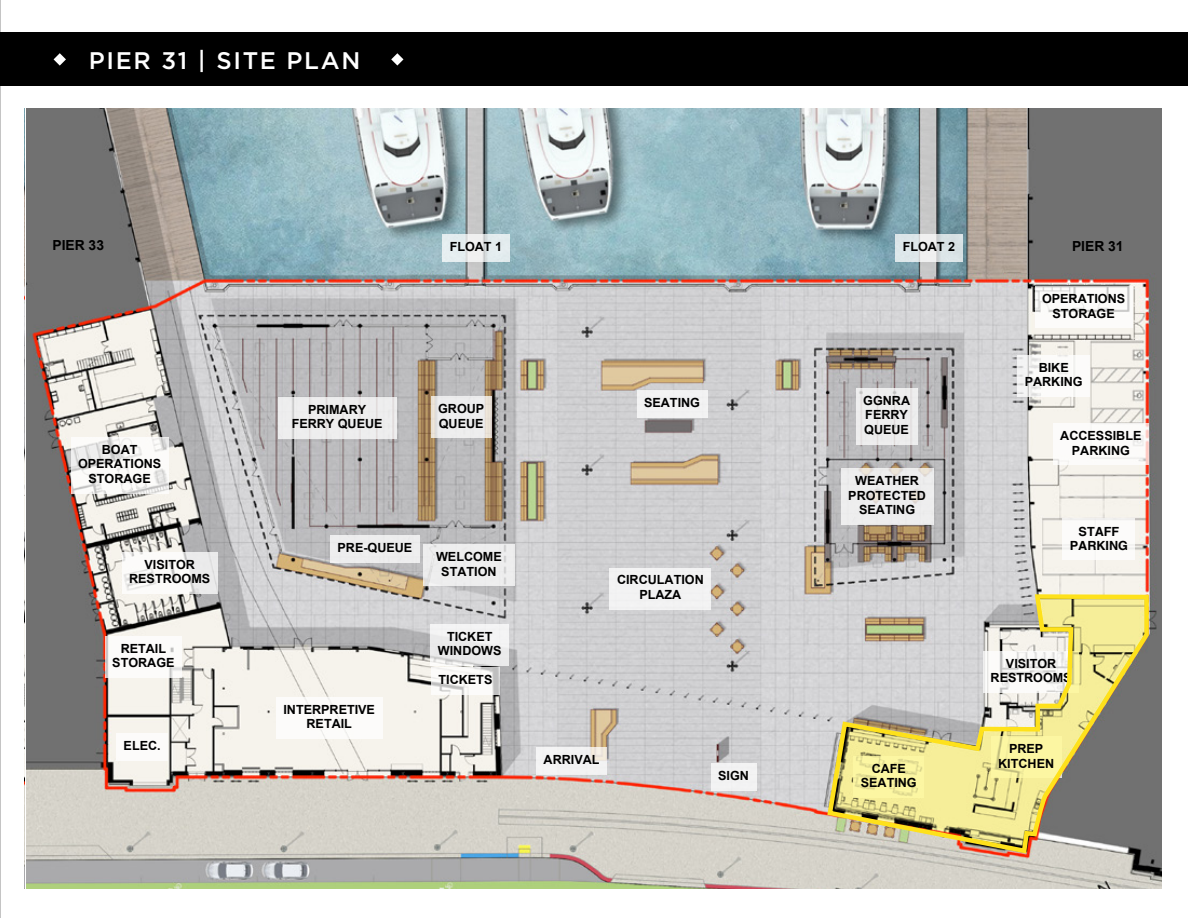
<style>
.page{position:relative;width:1188px;height:918px;background:#fff}
.page>*{position:absolute;margin:0;border:0;box-sizing:border-box;transform-origin:0 0}
.t1{font:500 24px "Gotham";letter-spacing:.07em;color:#fff}
.t2{font:700 13.8px "Arial";color:#000}
.t3{font:700 12.6px/14.5px "Arial";color:#000;text-align:center}
.t4{font:700 12.6px/14.5px "Helvetica";color:#000;text-align:center}
</style>
<div class="page">
<div style="left:0;top:32px;width:1188px;height:54px;background:#000"></div>
<img style="left:26px;top:109px;width:1135px;height:780px">
<div style="left:841px;top:469px;width:92px;height:56px;background:#fff;opacity:.75"></div>
<div style="left:71px;top:437px;width:98px;height:56px;background:#fff;opacity:.75"></div>
<div style="left:1063px;top:518px;width:72px;height:42px;background:#fff"></div>
<div style="left:536px;top:748px;width:71px;height:27px;background:#fff;opacity:.75"></div>
<div style="left:431px;top:624px;width:78px;height:42px;background:#ebebec"></div>
<div style="left:278px;top:397px;width:118px;height:42px;background:#ededee"></div>
<div style="left:431px;top:397px;width:61px;height:41px;background:#fff;opacity:.75"></div>
<div style="left:1053px;top:423px;width:96px;height:42px;background:#fff"></div>
<div style="left:276px;top:697px;width:106px;height:42px;background:#fff"></div>
<div style="left:116px;top:734px;width:52px;height:27px;background:#fff"></div>
<div style="left:610px;top:568px;width:101px;height:42px;background:#f2f2f3"></div>
<div style="left:711px;top:764px;width:45px;height:27px;background:#f2f2f3"></div>
<div style="left:122px;top:552px;width:96px;height:42px;background:#fff;opacity:.75"></div>
<div style="left:1017px;top:355px;width:73px;height:42px;background:#fff"></div>
<div style="left:856px;top:388px;width:61px;height:56px;background:#fff;opacity:.75"></div>
<div style="left:442px;top:235px;width:68px;height:27px;background:#fff;opacity:.75"></div>
<div style="left:895px;top:234px;width:68px;height:28px;background:#fff;opacity:.75"></div>
<div style="left:423px;top:544px;width:92px;height:42px;background:#ededee"></div>
<div style="left:330px;top:536px;width:90px;height:27px;background:#ededee"></div>
<div style="left:431px;top:667px;width:69px;height:28px;background:#fff;opacity:.75"></div>
<div style="left:105px;top:636px;width:77px;height:42px;background:#fff"></div>
<div style="left:1035px;top:287px;width:98px;height:41px;background:#fff"></div>
<div style="left:637px;top:390px;width:70px;height:28px;background:#f2f2f3"></div>
<svg style="left:825px;top:592px;width:326px;height:264px;background:#c9c49d"></svg>
<svg style="left:54px;top:53px;width:12px;height:13px"></svg>
<svg style="left:391px;top:53px;width:12px;height:13px"></svg>
<hr style="left:0;top:0;width:1px;height:918px;background:#000">
<h1 class="t1" style="left:89px;top:45px;width:273px">PIER 31 | SITE PLAN</h1>
<p class="t2" style="left:52px;top:236px;width:53px">PIER 33</p>
<p class="t2" style="left:1072px;top:237px;width:53px">PIER 31</p>
<p class="t3" style="left:450px;top:240px;width:54px">FLOAT 1</p>
<p class="t3" style="left:903px;top:240px;width:54px">FLOAT 2</p>
<p class="t3" style="left:1042px;top:292px;width:85px">OPERATIONS<br>STORAGE</p>
<p class="t3" style="left:78px;top:442px;width:85px">BOAT<br>OPERATIONS<br>STORAGE</p>
<p class="t3" style="left:129px;top:557px;width:83px">VISITOR<br>RESTROOMS</p>
<p class="t3" style="left:112px;top:642px;width:64px">RETAIL<br>STORAGE</p>
<p class="t3" style="left:124px;top:739px;width:39px">ELEC.</p>
<p class="t3" style="left:292px;top:402px;width:92px">PRIMARY<br>FERRY QUEUE</p>
<p class="t3" style="left:438px;top:402px;width:48px;text-align:left">GROUP<br>QUEUE</p>
<p class="t3" style="left:644px;top:396px;width:57px">SEATING</p>
<p class="t3" style="left:338px;top:541px;width:76px">PRE-QUEUE</p>
<p class="t3" style="left:283px;top:702px;width:93px">INTERPRETIVE<br>RETAIL</p>
<p class="t3" style="left:436px;top:550px;width:67px">WELCOME<br>STATION</p>
<p class="t3" style="left:438px;top:629px;width:65px">TICKET<br>WINDOWS</p>
<p class="t3" style="left:439px;top:673px;width:55px">TICKETS</p>
<p class="t3" style="left:617px;top:573px;width:88px">CIRCULATION<br>PLAZA</p>
<p class="t3" style="left:544px;top:753px;width:57px">ARRIVAL</p>
<p class="t3" style="left:718px;top:769px;width:32px">SIGN</p>
<p class="t3" style="left:863px;top:394px;width:48px;text-align:left">GGNRA<br>FERRY<br>QUEUE</p>
<p class="t3" style="left:848px;top:474px;width:79px">WEATHER<br>PROTECTED<br>SEATING</p>
<p class="t3" style="left:861px;top:762px;width:57px">CAFE<br>SEATING</p>
<p class="t3" style="left:1025px;top:361px;width:60px">BIKE<br>PARKING</p>
<p class="t3" style="left:1060px;top:429px;width:83px">ACCESSIBLE<br>PARKING</p>
<p class="t4" style="left:1070px;top:525px;width:60px">STAFF<br>PARKING</p>
<p class="t3" style="left:991px;top:656px;width:83px">VISITOR<br>RESTROOMS</p>
<p class="t3" style="left:998px;top:742px;width:57px">PREP<br>KITCHEN</p>
</div>
